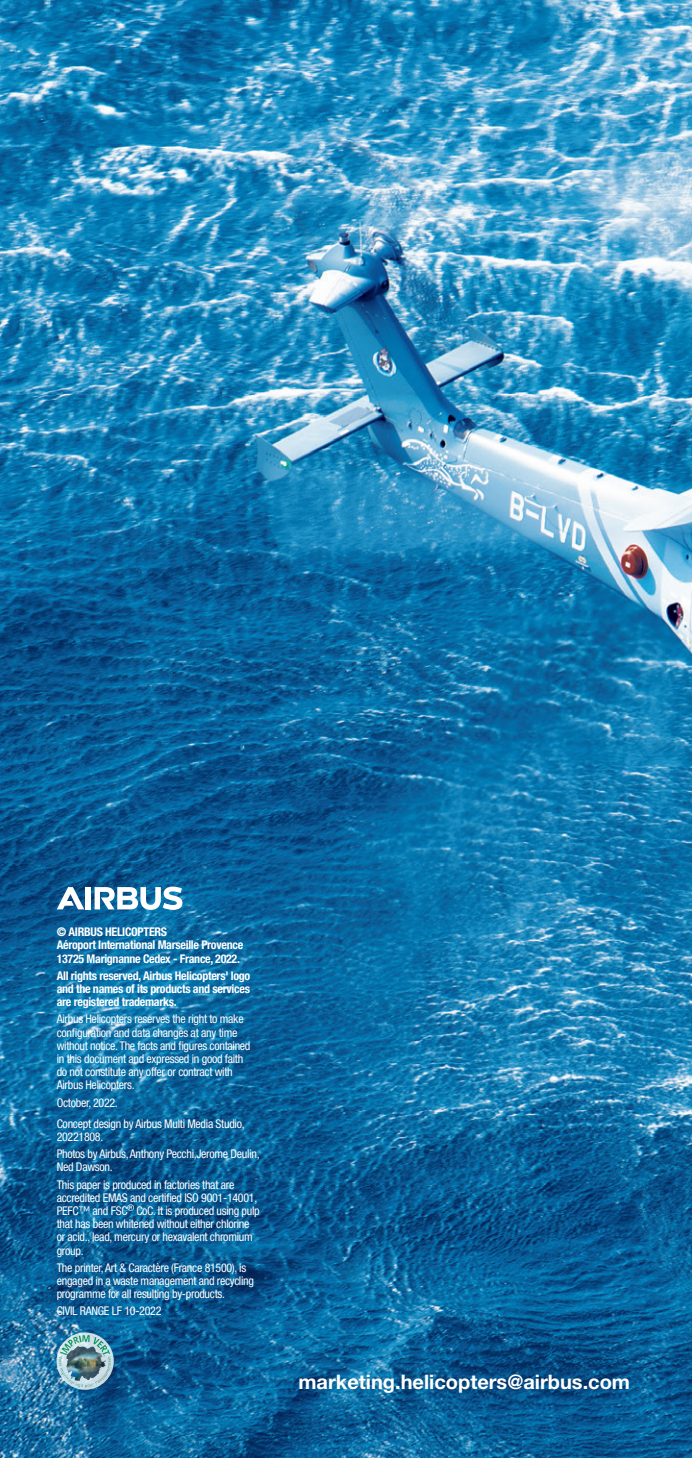
<style>
.page{position:relative;width:692px;height:1458px;background:#fff}
.page>*{position:absolute;margin:0;border:0;box-sizing:border-box;transform-origin:0 0}
.t1{font:700 20px "Helvetica Neue LT Std";color:#fff}
.t2{font:condensed 12px/13.2px "Helvetica Neue LT Std";letter-spacing:-.025em;color:#fff}
.t3{font:700 condensed 12px/13.2px "Helvetica Neue LT Std";letter-spacing:-.025em;color:#fff}
</style>
<div class="page">
<img style="left:0;top:0;width:692px;height:1457px">
<div style="left:85px;top:886px;width:6px;height:23px;background:#fff"></div>
<svg style="left:57px;top:886px;width:27px;height:23px"></svg>
<svg style="left:95px;top:886px;width:87px;height:23px"></svg>
<svg style="left:127px;top:1203px;width:7px;height:7px"></svg>
<svg style="left:57px;top:1332px;width:56px;height:57px"></svg>
<img style="left:59px;top:1334px;width:52px;height:53px">
<p class="t3" style="left:57px;top:925px;width:188px">© AIRBUS HELICOPTERS<br>Aéroport International Marseille Provence<br>13725 Marignanne Cedex - France, 2022.</p>
<p class="t3" style="left:57px;top:968px;width:195px;text-align:justify">All rights reserved, Airbus Helicopters' logo and the names of its products and services are registered trademarks.</p>
<p class="t2" style="left:57px;top:1012px;width:195px">Airbus Helicopters reserves the right to make configuration and data changes at any time without notice. The facts and figures contained in this document and expressed in good faith do not constitute any offer or contract with Airbus Helicopters.</p>
<p class="t2" style="left:57px;top:1091px;width:189px;line-height:21.2px">October, 2022.<br>Concept design by Airbus Multi Media Studio,</p>
<p class="t2" style="left:57px;top:1127px;width:204px;line-height:17.2px">20221808.<br>Photos by Airbus, Anthony Pecchi,Jerome Deulin,</p>
<p class="t2" style="left:57px;top:1158px;width:179px;line-height:17.2px">Ned Dawson.<br>This paper is produced in factories that are</p>
<p class="t2" style="left:57px;top:1190px;width:205px">accredited EMAS and certified ISO 9001-14001, PEFC™ and FSC CoC. It is produced using pulp that has been whitened without either chlorine or acid., lead, mercury or hexavalent chromium group.</p>
<p class="t2" style="left:57px;top:1260px;width:199px">The printer, Art &amp; Caractère (France 81500), is engaged in a waste management and recycling programme for all resulting by-products.</p>
<p class="t2" style="left:57px;top:1304px;width:106px">CIVIL RANGE LF 10-2022</p>
<h1 class="t1" style="left:298px;top:1369px;width:333px">marketing.helicopters@airbus.com</h1>
</div>
